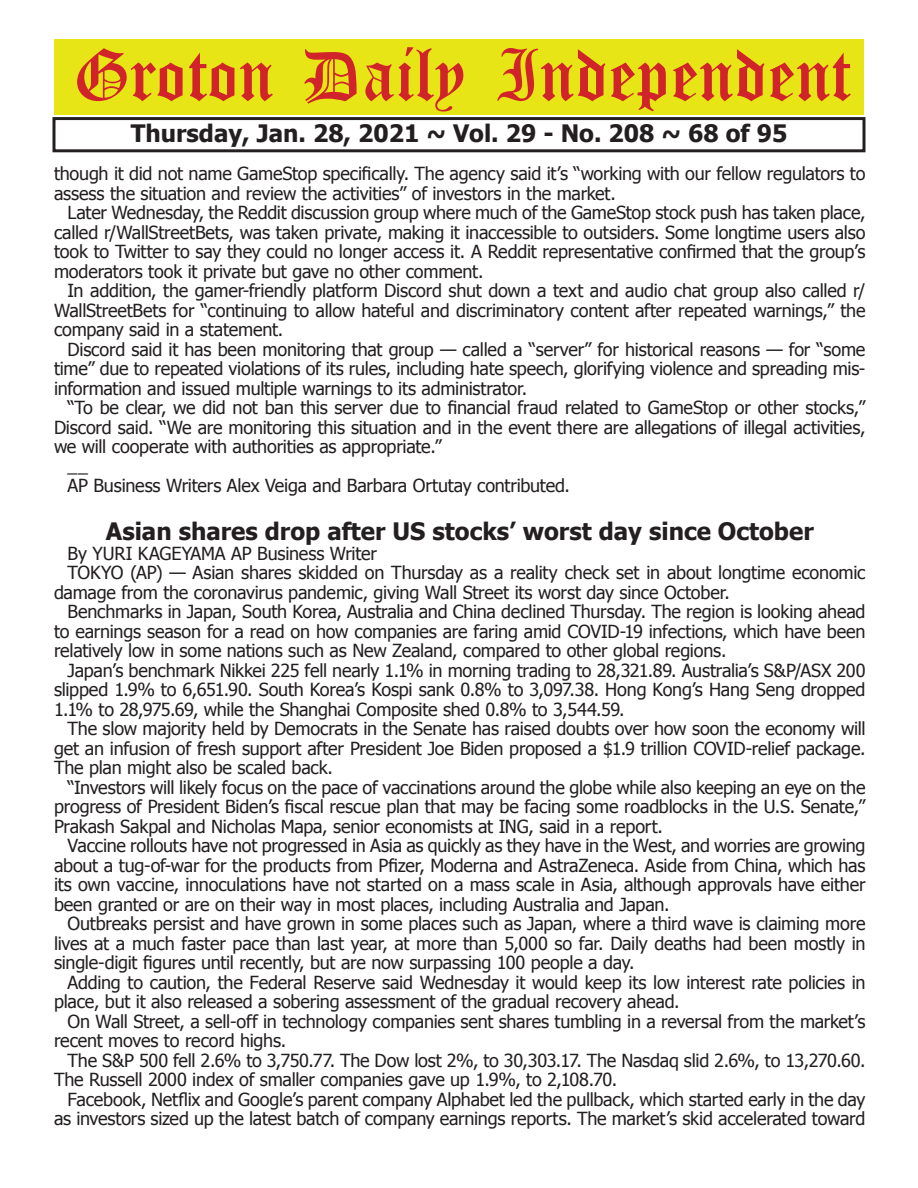
<style>
.page{position:relative;width:918px;height:1188px;background:#fff}
.page>*{position:absolute;margin:0;border:0;box-sizing:border-box;transform-origin:0 0}
.t1{font:54px "Old English Five";color:#d1232a}
.t2{font:700 24px "Tahoma";color:#231f20}
.t3{font:18px/19.5px "Tahoma";letter-spacing:-.01em;color:#231f20;text-align:justify}
</style>
<div class="page">
<div style="left:52px;top:117px;width:814px;height:35px;border:3px solid #231f20"></div>
<div style="left:54px;top:40px;width:810px;height:75px;background:#e7e515"></div>
<h1 class="t1" style="left:73px;top:50px;width:779px">Groton Daily Independent</h1>
<h2 class="t2" style="left:131px;top:116px;width:658px">Thursday, Jan. 28, 2021 ~ Vol. 29 - No. 208 ~ 68 of 95</h2>
<p class="t3" style="left:54px;top:163px;width:813px">though it did not name GameStop specifically. The agency said it’s “working with our fellow regulators to assess the situation and review the activities” of investors in the market.</p>
<p class="t3" style="left:54px;top:202px;width:813px;text-indent:14px">Later Wednesday, the Reddit discussion group where much of the GameStop stock push has taken place, called r/WallStreetBets, was taken private, making it inaccessible to outsiders. Some longtime users also took to Twitter to say they could no longer access it. A Reddit representative confirmed that the group’s moderators took it private but gave no other comment.</p>
<p class="t3" style="left:54px;top:280px;width:813px;text-indent:14px">In addition, the gamer-friendly platform Discord shut down a text and audio chat group also called r/ WallStreetBets for “continuing to allow hateful and discriminatory content after repeated warnings,” the company said in a statement.</p>
<p class="t3" style="left:54px;top:338px;width:813px;text-indent:14px">Discord said it has been monitoring that group — called a “server” for historical reasons — for “some time” due to repeated violations of its rules, including hate speech, glorifying violence and spreading mis&shy;information and issued multiple warnings to its administrator.</p>
<p class="t3" style="left:68px;top:397px;width:799px">“To be clear, we did not ban this server due to financial fraud related to GameStop or other stocks,”</p>
<p class="t3" style="left:54px;top:416px;width:813px">Discord said. “We are monitoring this situation and in the event there are allegations of illegal activities,</p>
<p class="t3" style="left:54px;top:436px;width:389px">we will cooperate with authorities as appropriate.”</p>
<p class="t3" style="left:68px;top:455px;width:22px">__</p>
<p class="t3" style="left:68px;top:475px;width:504px">AP Business Writers Alex Veiga and Barbara Ortutay contributed.</p>
<h2 class="t2" style="left:106px;top:515px;width:709px">Asian shares drop after US stocks’ worst day since October</h2>
<p class="t3" style="left:68px;top:543px;width:311px">By YURI KAGEYAMA AP Business Writer</p>
<p class="t3" style="left:68px;top:562px;width:799px">TOKYO (AP) — Asian shares skidded on Thursday as a reality check set in about longtime economic</p>
<p class="t3" style="left:54px;top:582px;width:677px">damage from the coronavirus pandemic, giving Wall Street its worst day since October.</p>
<p class="t3" style="left:68px;top:601px;width:800px">Benchmarks in Japan, South Korea, Australia and China declined Thursday. The region is looking ahead</p>
<p class="t3" style="left:54px;top:621px;width:813px">to earnings season for a read on how companies are faring amid COVID-19 infections, which have been</p>
<p class="t3" style="left:54px;top:640px;width:674px">relatively low in some nations such as New Zealand, compared to other global regions.</p>
<p class="t3" style="left:68px;top:660px;width:800px">Japan’s benchmark Nikkei 225 fell nearly 1.1% in morning trading to 28,321.89. Australia’s S&amp;P/ASX 200</p>
<p class="t3" style="left:54px;top:679px;width:813px">slipped 1.9% to 6,651.90. South Korea’s Kospi sank 0.8% to 3,097.38. Hong Kong’s Hang Seng dropped</p>
<p class="t3" style="left:54px;top:699px;width:572px">1.1% to 28,975.69, while the Shanghai Composite shed 0.8% to 3,544.59.</p>
<p class="t3" style="left:68px;top:718px;width:800px">The slow majority held by Democrats in the Senate has raised doubts over how soon the economy will</p>
<p class="t3" style="left:54px;top:738px;width:813px">get an infusion of fresh support after President Joe Biden proposed a $1.9 trillion COVID-relief package.</p>
<p class="t3" style="left:54px;top:757px;width:281px">The plan might also be scaled back.</p>
<p class="t3" style="left:68px;top:777px;width:800px">“Investors will likely focus on the pace of vaccinations around the globe while also keeping an eye on the</p>
<p class="t3" style="left:54px;top:796px;width:813px">progress of President Biden’s fiscal rescue plan that may be facing some roadblocks in the U.S. Senate,”</p>
<p class="t3" style="left:54px;top:816px;width:610px">Prakash Sakpal and Nicholas Mapa, senior economists at ING, said in a report.</p>
<p class="t3" style="left:68px;top:835px;width:800px">Vaccine rollouts have not progressed in Asia as quickly as they have in the West, and worries are growing</p>
<p class="t3" style="left:54px;top:855px;width:813px">about a tug-of-war for the products from Pfizer, Moderna and AstraZeneca. Aside from China, which has</p>
<p class="t3" style="left:54px;top:874px;width:813px">its own vaccine, innoculations have not started on a mass scale in Asia, although approvals have either</p>
<p class="t3" style="left:54px;top:894px;width:617px">been granted or are on their way in most places, including Australia and Japan.</p>
<p class="t3" style="left:68px;top:913px;width:800px">Outbreaks persist and have grown in some places such as Japan, where a third wave is claiming more</p>
<p class="t3" style="left:54px;top:933px;width:813px">lives at a much faster pace than last year, at more than 5,000 so far. Daily deaths had been mostly in</p>
<p class="t3" style="left:54px;top:952px;width:582px">single-digit figures until recently, but are now surpassing 100 people a day.</p>
<p class="t3" style="left:68px;top:972px;width:800px">Adding to caution, the Federal Reserve said Wednesday it would keep its low interest rate policies in</p>
<p class="t3" style="left:54px;top:991px;width:627px">place, but it also released a sobering assessment of the gradual recovery ahead.</p>
<p class="t3" style="left:68px;top:1011px;width:800px">On Wall Street, a sell-off in technology companies sent shares tumbling in a reversal from the market’s</p>
<p class="t3" style="left:54px;top:1030px;width:234px">recent moves to record highs.</p>
<p class="t3" style="left:68px;top:1050px;width:800px">The S&amp;P 500 fell 2.6% to 3,750.77. The Dow lost 2%, to 30,303.17. The Nasdaq slid 2.6%, to 13,270.60.</p>
<p class="t3" style="left:54px;top:1069px;width:565px">The Russell 2000 index of smaller companies gave up 1.9%, to 2,108.70.</p>
<p class="t3" style="left:68px;top:1089px;width:799px">Facebook, Netflix and Google’s parent company Alphabet led the pullback, which started early in the day</p>
<p class="t3" style="left:54px;top:1108px;width:813px">as investors sized up the latest batch of company earnings reports. The market’s skid accelerated toward</p>
</div>
